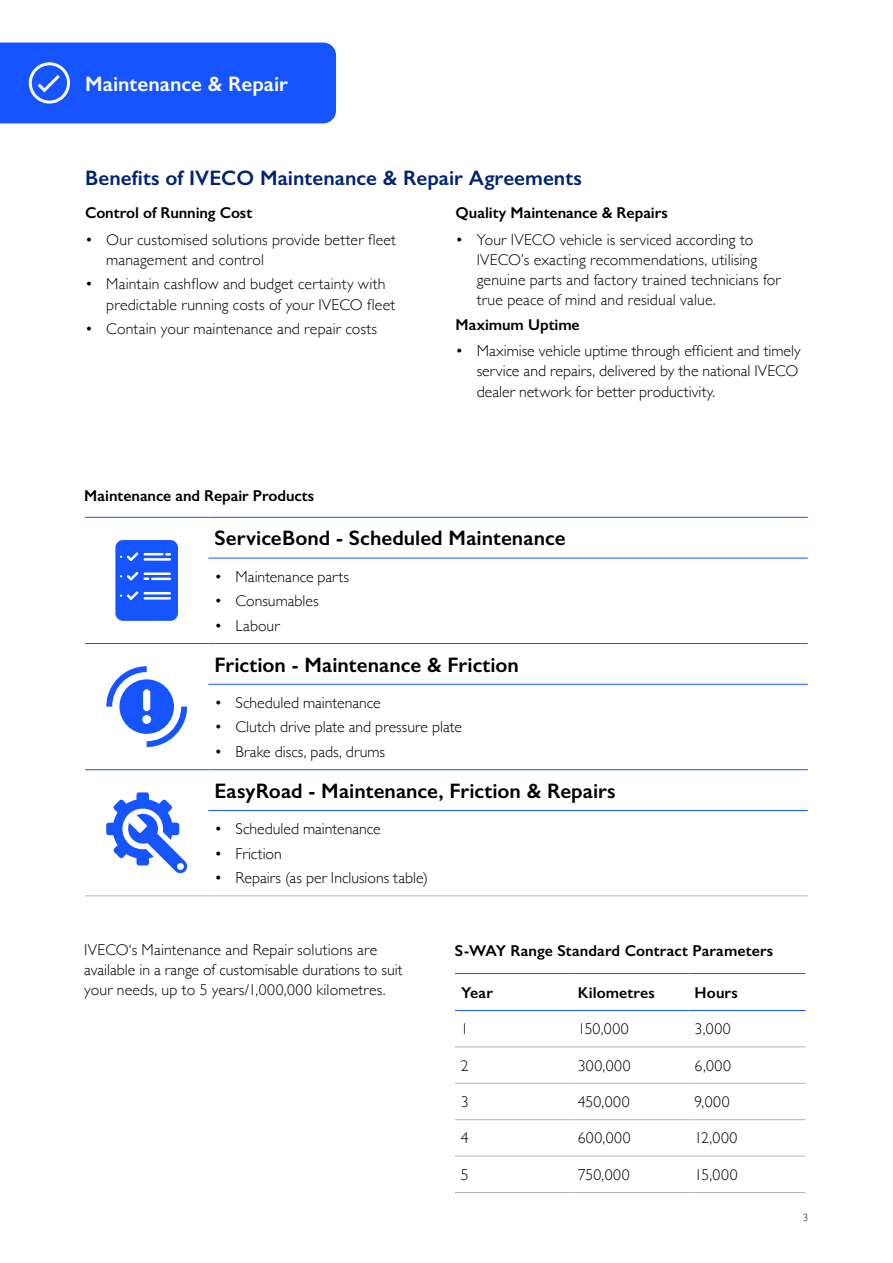
<style>
.page{position:relative;width:893px;height:1263px;background:#fff}
.page>*{position:absolute;margin:0;border:0;box-sizing:border-box;transform-origin:0 0}
.t1{font:600 21px "Gill Sans";color:#000}
.t2{font:600 21px "Gill Sans";letter-spacing:.005em;color:#002373}
.t3{font:600 21px "Gill Sans";color:#fff}
.t4{font:300 15.75px/20.2px "Gill Sans";letter-spacing:.005em;color:#000}
.t5{font:600 15.75px "Gill Sans";color:#000}
.t6{font:300 10.5px "Gill Sans";color:#000}
</style>
<div class="page">
<hr style="left:0;top:0;width:1px;height:1263px;background:#000">
<hr style="left:85px;top:517px;width:123px;height:1px;background:#1554ff">
<hr style="left:208px;top:517px;width:600px;height:1px;background:#1554ff">
<hr style="left:85px;top:643px;width:123px;height:1px;background:#1554ff">
<hr style="left:208px;top:643px;width:600px;height:1px;background:#1554ff">
<hr style="left:85px;top:769px;width:123px;height:1px;background:#1554ff">
<hr style="left:208px;top:769px;width:600px;height:1px;background:#1554ff">
<hr style="left:208px;top:896px;width:600px;height:1px;background:#b3b3b3">
<hr style="left:85px;top:896px;width:123px;height:1px;background:#b3b3b3">
<hr style="left:208px;top:810px;width:600px;height:1px;background:#1554ff">
<hr style="left:208px;top:684px;width:600px;height:1px;background:#1554ff">
<hr style="left:208px;top:558px;width:600px;height:1px;background:#1554ff">
<svg style="left:115px;top:540px;width:63px;height:81px;background:#3068ff"></svg>
<svg style="left:106px;top:666px;width:81px;height:81px"></svg>
<svg style="left:106px;top:792px;width:81px;height:81px"></svg>
<hr style="left:455px;top:1047px;width:117px;height:1px;background:#b3b3b3">
<hr style="left:455px;top:1083px;width:117px;height:1px;background:#b3b3b3">
<hr style="left:572px;top:1083px;width:117px;height:1px;background:#b3b3b3">
<hr style="left:689px;top:1083px;width:116px;height:1px;background:#b3b3b3">
<hr style="left:455px;top:1119px;width:117px;height:1px;background:#b3b3b3">
<hr style="left:455px;top:1156px;width:117px;height:1px;background:#b3b3b3">
<hr style="left:572px;top:1047px;width:117px;height:1px;background:#b3b3b3">
<hr style="left:689px;top:1047px;width:116px;height:1px;background:#b3b3b3">
<hr style="left:572px;top:1119px;width:117px;height:1px;background:#b3b3b3">
<hr style="left:689px;top:1119px;width:116px;height:1px;background:#b3b3b3">
<hr style="left:572px;top:1156px;width:117px;height:1px;background:#b3b3b3">
<hr style="left:689px;top:1156px;width:116px;height:1px;background:#b3b3b3">
<hr style="left:455px;top:1192px;width:117px;height:1px;background:#b3b3b3">
<hr style="left:572px;top:1192px;width:117px;height:1px;background:#b3b3b3">
<hr style="left:689px;top:1192px;width:116px;height:1px;background:#b3b3b3">
<hr style="left:455px;top:973px;width:117px;height:1px;background:#1554ff">
<hr style="left:572px;top:973px;width:117px;height:1px;background:#1554ff">
<hr style="left:689px;top:973px;width:116px;height:1px;background:#1554ff">
<hr style="left:455px;top:1010px;width:117px;height:1px;background:#1554ff">
<hr style="left:572px;top:1010px;width:117px;height:1px;background:#1554ff">
<hr style="left:689px;top:1010px;width:116px;height:1px;background:#1554ff">
<div style="left:0;top:43px;width:336px;height:80px;background:#1554ff"></div>
<h1 class="t3" style="left:85px;top:71px;width:204px">Maintenance &amp; Repair</h1>
<h1 class="t2" style="left:85px;top:166px;width:498px">Benefits of IVECO Maintenance &amp; Repair Agreements</h1>
<p class="t5" style="left:85px;top:203px;width:169px">Control of Running Cost</p>
<p class="t4" style="left:106px;top:229px;width:291px;text-indent:-21px">• Our customised solutions provide better fleet management and control</p>
<p class="t4" style="left:106px;top:273px;width:290px;text-indent:-21px">• Maintain cashflow and budget certainty with predictable running costs of your IVECO fleet</p>
<p class="t4" style="left:85px;top:318px;width:294px">• Contain your maintenance and repair costs</p>
<p class="t5" style="left:455px;top:204px;width:214px">Quality Maintenance &amp; Repairs</p>
<p class="t4" style="left:477px;top:229px;width:305px;text-indent:-21px">• Your IVECO vehicle is serviced according to IVECO’s exacting recommendations, utilising genuine parts and factory trained technicians for true peace of mind and residual value.</p>
<p class="t5" style="left:455px;top:315px;width:126px">Maximum Uptime</p>
<p class="t4" style="left:477px;top:340px;width:325px;text-indent:-21px">• Maximise vehicle uptime through efficient and timely service and repairs, delivered by the national IVECO dealer network for better productivity.</p>
<p class="t5" style="left:84px;top:486px;width:231px">Maintenance and Repair Products</p>
<h1 class="t1" style="left:214px;top:525px;width:353px">ServiceBond - Scheduled Maintenance</h1>
<p class="t4" style="left:214px;top:566px;width:136px">• Maintenance parts</p>
<p class="t4" style="left:214px;top:590px;width:106px">• Consumables</p>
<p class="t4" style="left:214px;top:615px;width:67px">• Labour</p>
<h1 class="t1" style="left:214px;top:652px;width:306px">Friction - Maintenance &amp; Friction</h1>
<p class="t4" style="left:214px;top:692px;width:168px">• Scheduled maintenance</p>
<p class="t4" style="left:214px;top:716px;width:249px">• Clutch drive plate and pressure plate</p>
<p class="t4" style="left:214px;top:741px;width:172px">• Brake discs, pads, drums</p>
<h1 class="t1" style="left:214px;top:778px;width:403px">EasyRoad - Maintenance, Friction &amp; Repairs</h1>
<p class="t4" style="left:214px;top:818px;width:168px">• Scheduled maintenance</p>
<p class="t4" style="left:214px;top:842px;width:69px">• Friction</p>
<p class="t4" style="left:214px;top:867px;width:215px">• Repairs (as per Inclusions table)</p>
<p class="t4" style="left:84px;top:939px;width:320px">IVECO‘s Maintenance and Repair solutions are available in a range of customisable durations to suit your needs, up to 5 years/1,000,000 kilometres.</p>
<p class="t5" style="left:455px;top:941px;width:320px">S-WAY Range Standard Contract Parameters</p>
<p class="t5" style="left:461px;top:983px;width:33px">Year</p>
<p class="t5" style="left:578px;top:983px;width:79px">Kilometres</p>
<p class="t5" style="left:695px;top:983px;width:45px">Hours</p>
<p class="t4" style="left:461px;top:1018px;width:9px">1</p>
<p class="t4" style="left:578px;top:1018px;width:53px">150,000</p>
<p class="t4" style="left:695px;top:1018px;width:38px">3,000</p>
<p class="t4" style="left:461px;top:1054px;width:9px">2</p>
<p class="t4" style="left:578px;top:1054px;width:54px">300,000</p>
<p class="t4" style="left:695px;top:1054px;width:38px">6,000</p>
<p class="t4" style="left:461px;top:1091px;width:9px">3</p>
<p class="t4" style="left:578px;top:1091px;width:53px">450,000</p>
<p class="t4" style="left:694px;top:1091px;width:37px">9,000</p>
<p class="t4" style="left:461px;top:1127px;width:9px">4</p>
<p class="t4" style="left:578px;top:1127px;width:54px">600,000</p>
<p class="t4" style="left:694px;top:1127px;width:44px">12,000</p>
<p class="t4" style="left:461px;top:1164px;width:9px">5</p>
<p class="t4" style="left:578px;top:1164px;width:53px">750,000</p>
<p class="t4" style="left:694px;top:1164px;width:45px">15,000</p>
<p class="t6" style="left:803px;top:1210px;width:7px">3</p>
</div>
